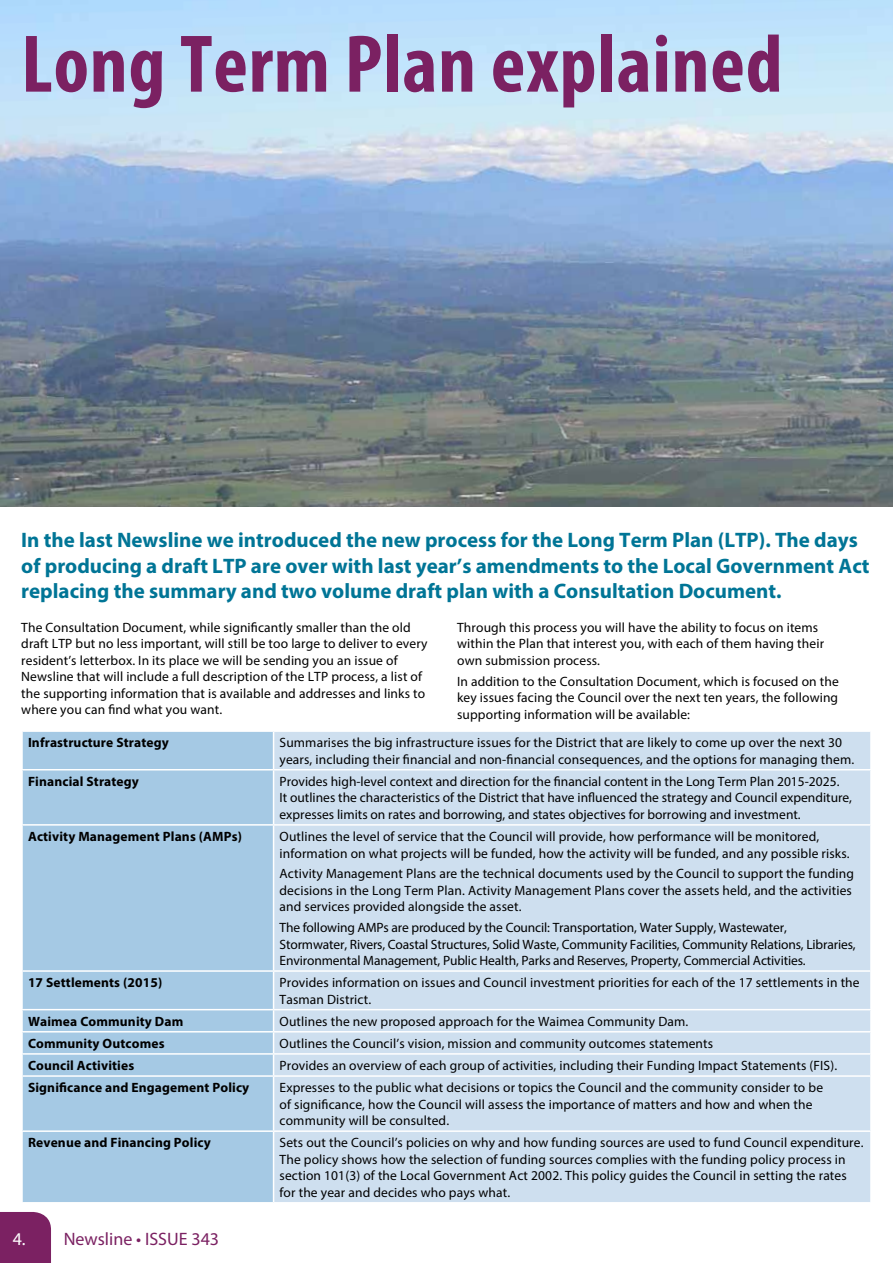
<style>
.page{position:relative;width:893px;height:1263px;background:#fff}
.page>*{position:absolute;margin:0;border:0;box-sizing:border-box;transform-origin:0 0}
.t1{font:700 condensed 82.5px "Myriad Pro";letter-spacing:.01em;color:#7b2162}
.t2{font:700 21px/25.5px "Myriad Pro";color:#007596}
.t3{font:18px "Myriad Pro";color:#7b2162}
.t4{font:13.5px/16.5px "Myriad Pro";letter-spacing:.01em;color:#000}
.t5{font:13.5px/16.5px "Myriad Pro";letter-spacing:-.01em;color:#000}
.t6{font:700 13.5px "Myriad Pro";letter-spacing:.01em;color:#000}
.s1{color:#fff}
</style>
<div class="page">
<div style="left:0;top:1212px;width:51px;height:51px;background:#7b2162"></div>
<img style="left:0;top:0;width:893px;height:506px">
<div style="left:23px;top:732px;width:250px;height:470px;background:#a5c9e4"></div>
<div style="left:274px;top:732px;width:596px;height:470px;background:#cedfef"></div>
<hr style="left:21px;top:769px;width:253px;height:1px;background:#fff">
<hr style="left:274px;top:769px;width:598px;height:1px;background:#fff">
<hr style="left:21px;top:824px;width:253px;height:2px;background:#fff">
<hr style="left:274px;top:824px;width:598px;height:2px;background:#fff">
<hr style="left:21px;top:970px;width:253px;height:2px;background:#fff">
<hr style="left:274px;top:970px;width:598px;height:2px;background:#fff">
<hr style="left:21px;top:1009px;width:253px;height:1px;background:#fff">
<hr style="left:274px;top:1009px;width:598px;height:1px;background:#fff">
<hr style="left:21px;top:1031px;width:253px;height:1px;background:#fff">
<hr style="left:274px;top:1031px;width:598px;height:1px;background:#fff">
<hr style="left:21px;top:1053px;width:253px;height:2px;background:#fff">
<hr style="left:274px;top:1053px;width:598px;height:2px;background:#fff">
<hr style="left:21px;top:1075px;width:253px;height:2px;background:#fff">
<hr style="left:274px;top:1075px;width:598px;height:2px;background:#fff">
<hr style="left:21px;top:1130px;width:253px;height:2px;background:#fff">
<hr style="left:274px;top:1130px;width:598px;height:2px;background:#fff">
<h1 class="t1" style="left:21px;top:13px;width:763px">Long Term Plan explained</h1>
<p class="t2" style="left:21px;top:527px;width:850px">In the last Newsline we introduced the new process for the Long Term Plan (LTP). The days of producing a draft LTP are over with last year’s amendments to the Local Government Act replacing the summary and two volume draft plan with a Consultation Document.</p>
<p class="t4" style="left:21px;top:619px;width:408px">The Consultation Document, while significantly smaller than the old draft LTP but no less important, will still be too large to deliver to every resident’s letterbox. In its place we will be sending you an issue of Newsline that will include a full description of the LTP process, a list of the supporting information that is available and addresses and links to where you can find what you want.</p>
<p class="t4" style="left:457px;top:619px;width:368px">Through this process you will have the ability to focus on items within the Plan that interest you, with each of them having their own submission process.</p>
<p class="t4" style="left:457px;top:672px;width:383px;text-align:justify">In addition to the Consultation Document, which is focused on the key issues facing the Council over the next ten years, the following supporting information will be available:</p>
<p class="t6" style="left:28px;top:734px;width:142px">Infrastructure Strategy</p>
<p class="t4" style="left:280px;top:734px;width:576px">Summarises the big infrastructure issues for the District that are likely to come up over the next 30 years, including their financial and non-financial consequences, and the options for managing them.</p>
<p class="t6" style="left:28px;top:772px;width:112px">Financial Strategy</p>
<p class="t4" style="left:280px;top:773px;width:574px">Provides high-level context and direction for the financial content in the Long Term Plan 2015-2025.<br>It outlines the characteristics of the District that have influenced the strategy and Council expenditure, expresses limits on rates and borrowing, and states objectives for borrowing and investment.</p>
<p class="t6" style="left:28px;top:828px;width:215px">Activity Management Plans (AMPs)</p>
<p class="t4" style="left:280px;top:828px;width:572px">Outlines the level of service that the Council will provide, how performance will be monitored, information on what projects will be funded, how the activity will be funded, and any possible risks.</p>
<p class="t4" style="left:280px;top:865px;width:576px">Activity Management Plans are the technical documents used by the Council to support the funding decisions in the Long Term Plan. Activity Management Plans cover the assets held, and the activities and services provided alongside the asset.</p>
<p class="t5" style="left:280px;top:919px;width:578px">The following AMPs are produced by the Council: Transportation, Water Supply, Wastewater,<br>Stormwater, Rivers, Coastal Structures, Solid Waste, Community Facilities, Community Relations, Libraries,<br>Environmental Management, Public Health, Parks and Reserves, Property, Commercial Activities.</p>
<p class="t6" style="left:28px;top:974px;width:136px">17 Settlements (2015)</p>
<p class="t4" style="left:280px;top:974px;width:582px">Provides information on issues and Council investment priorities for each of the 17 settlements in the<br>Tasman District.</p>
<p class="t6" style="left:28px;top:1012px;width:157px">Waimea Community Dam</p>
<p class="t4" style="left:280px;top:1013px;width:410px">Outlines the new proposed approach for the Waimea Community Dam.</p>
<p class="t6" style="left:28px;top:1034px;width:138px">Community Outcomes</p>
<p class="t4" style="left:280px;top:1035px;width:435px">Outlines the Council’s vision, mission and community outcomes statements</p>
<p class="t6" style="left:28px;top:1057px;width:108px">Council Activities</p>
<p class="t4" style="left:280px;top:1057px;width:559px">Provides an overview of each group of activities, including their Funding Impact Statements (FIS).</p>
<p class="t6" style="left:28px;top:1079px;width:223px">Significance and Engagement Policy</p>
<p class="t4" style="left:280px;top:1079px;width:545px">Expresses to the public what decisions or topics the Council and the community consider to be of significance, how the Council will assess the importance of matters and how and when the community will be consulted.</p>
<p class="t6" style="left:28px;top:1134px;width:184px">Revenue and Financing Policy</p>
<p class="t4" style="left:280px;top:1134px;width:585px">Sets out the Council’s policies on why and how funding sources are used to fund Council expenditure.<br>The policy shows how the selection of funding sources complies with the funding policy process in section 101(3) of the Local Government Act 2002. This policy guides the Council in setting the rates for the year and decides who pays what.</p>
<h3 class="t3" style="left:13px;top:1227px;width:208px"><span class="s1">4.</span> Newsline • ISSUE 343</h3>
</div>
